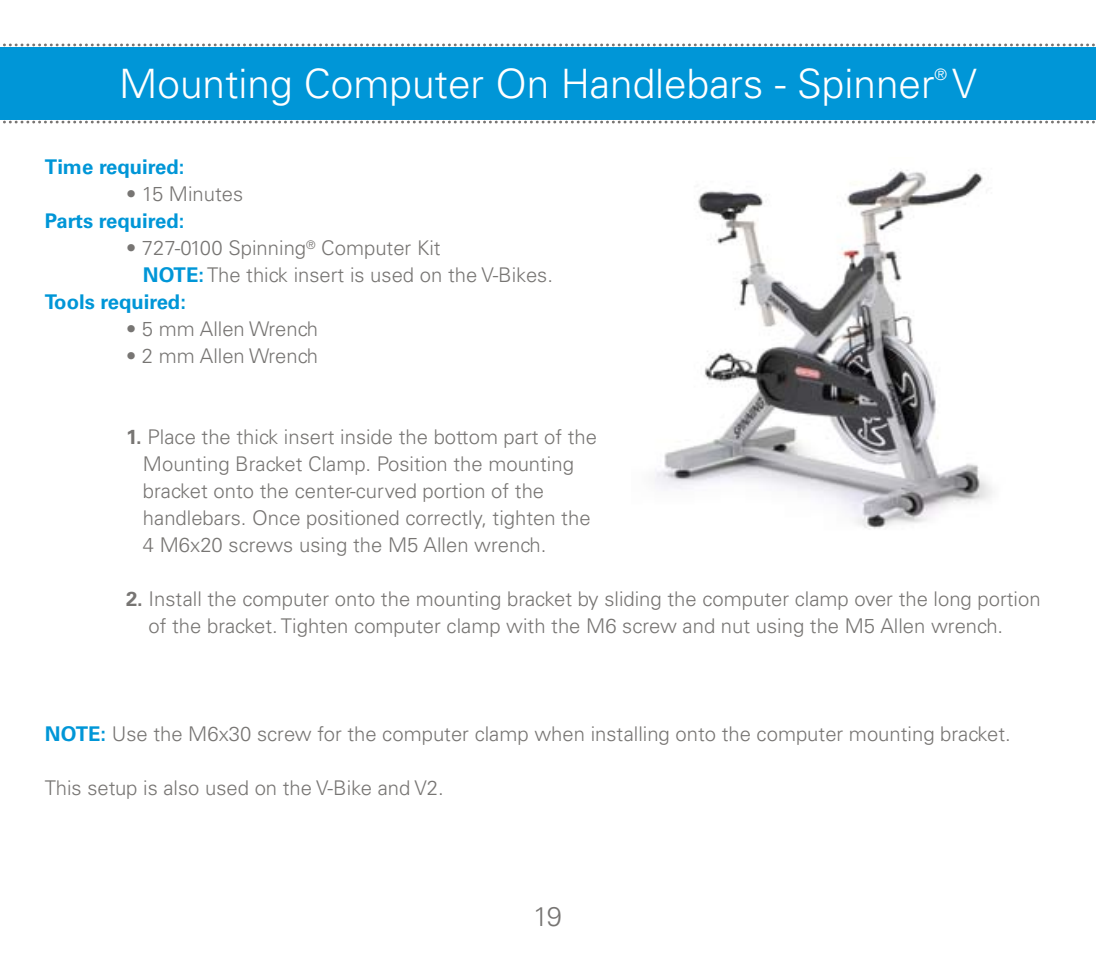
<style>
.page{position:relative;width:1096px;height:972px;background:#fff}
.page>*{position:absolute;margin:0;border:0;box-sizing:border-box;transform-origin:0 0}
.t1{font:300 40.5px "Univers";color:#fff}
.t2{font:300 27px "Univers";color:#777573}
.t3{font:300 20.25px/27px "Univers";color:#777573}
.t4{font:700 20.25px "Univers";color:#0096d7}
.t5{font:300 15.75px "Univers";color:#fff}
.s1{font-weight:700;color:#0096d7}
.s2{font-weight:700}
</style>
<div class="page">
<div style="left:0;top:48px;width:1095px;height:72px;background:#0096d7"></div>
<svg style="left:3px;top:121px;width:1092px;height:2px"></svg>
<svg style="left:3px;top:44px;width:1092px;height:2px"></svg>
<img style="left:655px;top:170px;width:338px;height:360px">
<h1 class="t1" style="left:119px;top:60px;width:858px">Mounting Computer On Handlebars - Spinner V</h1>
<p class="t5" style="left:934px;top:65px;width:14px">®</p>
<p class="t4" style="left:45px;top:155px;width:141px">Time required:</p>
<p class="t3" style="left:126px;top:181px;width:119px">• 15 Minutes</p>
<p class="t4" style="left:45px;top:209px;width:141px">Parts required:</p>
<p class="t3" style="left:126px;top:235px;width:316px">• 727-0100 Spinning<sup>®</sup> Computer Kit</p>
<p class="t3" style="left:143px;top:262px;width:411px"><span class="s1">NOTE:</span> The thick insert is used on the V-Bikes.</p>
<p class="t4" style="left:45px;top:290px;width:142px">Tools required:</p>
<p class="t3" style="left:126px;top:316px;width:193px">• 5 mm Allen Wrench</p>
<p class="t3" style="left:126px;top:343px;width:193px">• 2 mm Allen Wrench</p>
<p class="t3" style="left:143px;top:424px;width:455px;text-indent:-17px"><span class="s2">1.</span> Place the thick insert inside the bottom part of the Mounting Bracket Clamp. Position the mounting bracket onto the center-curved portion of the handlebars. Once positioned correctly, tighten the 4 M6x20 screws using the M5 Allen wrench.</p>
<p class="t3" style="left:148px;top:586px;width:893px;text-indent:-23px"><span class="s2">2.</span> Install the computer onto the mounting bracket by sliding the computer clamp over the long portion of the bracket. Tighten computer clamp with the M6 screw and nut using the M5 Allen wrench.</p>
<p class="t3" style="left:45px;top:721px;width:967px"><span class="s1">NOTE:</span> Use the M6x30 screw for the computer clamp when installing onto the computer mounting bracket.</p>
<p class="t3" style="left:45px;top:775px;width:400px">This setup is also used on the V-Bike and V2.</p>
<h2 class="t2" style="left:533px;top:901px;width:30px">19</h2>
</div>
